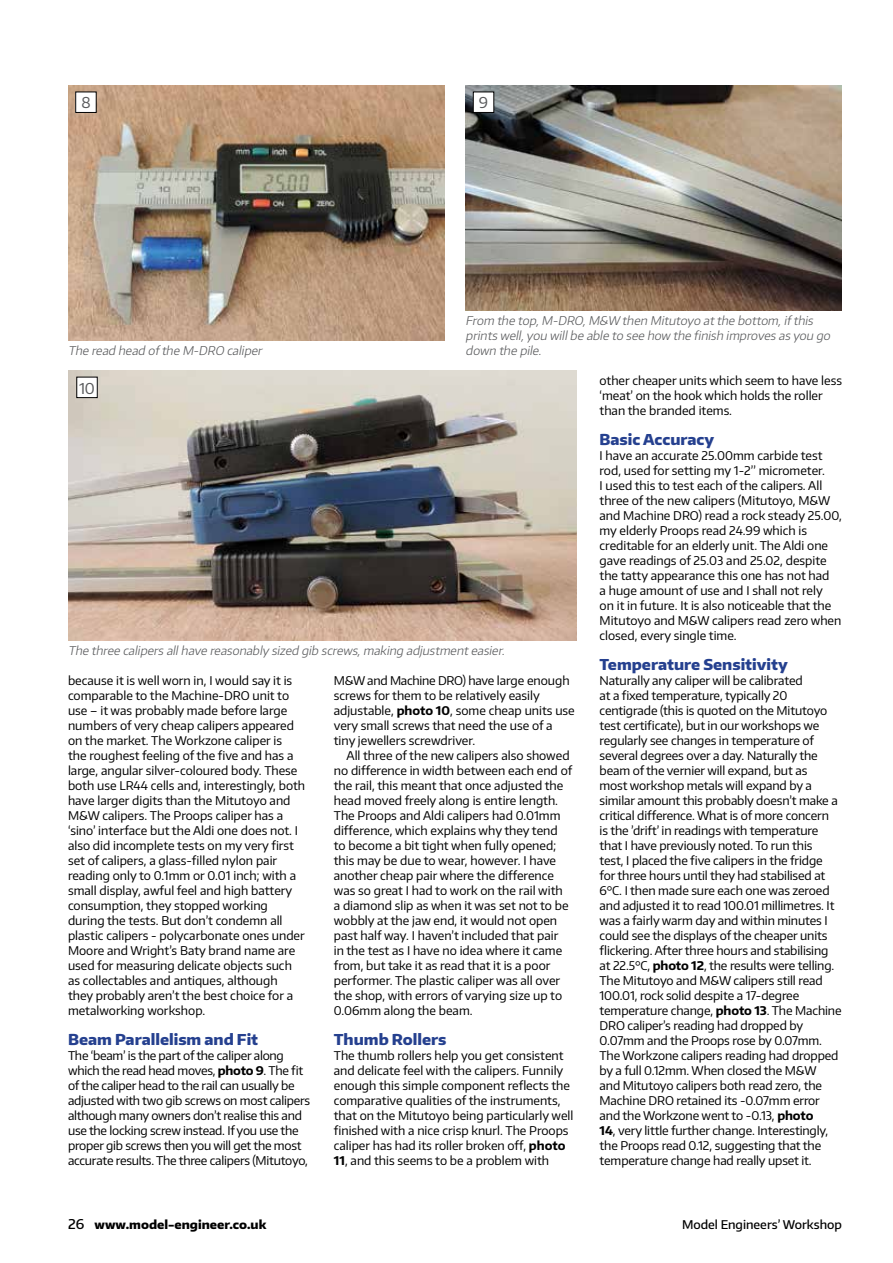
<style>
.page{position:relative;width:893px;height:1263px;background:#fff}
.page>*{position:absolute;margin:0;border:0;box-sizing:border-box;transform-origin:0 0}
.t1{font:800 15px "Encode Sans";color:#25408f}
.t2{font:15px "Encode Sans";color:#58595b}
.t3{font:12px/15px "Encode Sans";color:#000}
.t4{font:12px/15px "Encode Sans";letter-spacing:-.02em;color:#000}
.t5{font:italic 300 12px/15px "Encode Sans";color:#58595b}
.t6{font:800 12px "Encode Sans";color:#000}
.t7{font:500 12px "Encode Sans";color:#000}
.s1{font-weight:700}
.s2{font-weight:500;font-size:13.5px}
</style>
<div class="page">
<img style="left:68px;top:85px;width:376px;height:255px">
<img style="left:466px;top:85px;width:376px;height:225px">
<img style="left:68px;top:370px;width:508px;height:270px">
<div style="left:76px;top:92px;width:20px;height:20px;background:#fff"></div>
<div style="left:75px;top:92px;width:21px;height:21px;border:1px solid #000"></div>
<div style="left:473px;top:92px;width:21px;height:20px;background:#fff"></div>
<div style="left:473px;top:92px;width:21px;height:21px;border:1px solid #000"></div>
<div style="left:77px;top:377px;width:20px;height:21px;background:#fff"></div>
<p class="t2" style="left:81px;top:93px;width:11px">8</p>
<p class="t2" style="left:479px;top:93px;width:11px">9</p>
<p class="t5" style="left:68px;top:343px;width:198px">The read head ofthe M-DRO caliper</p>
<p class="t5" style="left:466px;top:313px;width:369px">From the top,M-DRO,M&amp;W then Mitutoyo atthe bottom,ifthis prints well,you willbe able to see how the finish improves as you go down the pile.</p>
<p class="t2" style="left:79px;top:378px;width:17px">10</p>
<p class="t5" style="left:68px;top:643px;width:441px">The three calipers allhave reasonably sized gib screws,making adjustmenteasier.</p>
<p class="t3" style="left:68px;top:673px;width:239px">because it is well worn in, I would say it is comparable to the Machine-DRO unit to use – it was probably made before large numbers of very cheap calipers appeared on the market. The Workzone caliper is<br>the roughest feeling of the five and has a large, angular silver-coloured body. These both use LR44 cells and, interestingly, both have larger digits than the Mitutoyo and M&amp;W calipers. The Proops caliper has a ‘sino’ interface but the Aldi one does not. I also did incomplete tests on my very first set of calipers, a glass-filled nylon pair reading only to 0.1mm or 0.01 inch; with a small display, awful feel and high battery consumption, they stopped working during the tests. But don’t condemn all plastic calipers - polycarbonate ones under Moore and Wright’s Baty brand name are used for measuring delicate objects such as collectables and antiques, although they probably aren’t the best choice for a metalworking workshop.</p>
<p class="t1" style="left:68px;top:1030px;width:192px">Beam Parallelism and Fit</p>
<p class="t4" style="left:68px;top:1048px;width:244px">The ‘beam’ is the part of the caliper along which the read head moves, <span class="s1">photo 9</span>. The fit of the caliper head to the rail can usually be adjusted with two gib screws on most calipers although many owners don’t realise this and use the locking screw instead. If you use the proper gib screws then you will get the most accurate results. The three calipers (Mitutoyo,</p>
<p class="t3" style="left:334px;top:673px;width:242px">M&amp;W and Machine DRO) have large enough screws for them to be relatively easily adjustable, <span class="s1">photo 10</span>, some cheap units use very small screws that need the use of a tiny jewellers screwdriver.</p>
<p class="t3" style="left:334px;top:748px;width:240px;text-indent:13px">All three of the new calipers also showed no difference in width between each end of the rail, this meant that once adjusted the head moved freely along is entire length.<br>The Proops and Aldi calipers had 0.01mm difference, which explains why they tend to become a bit tight when fully opened; this may be due to wear, however. I have another cheap pair where the difference was so great I had to work on the rail with<br>a diamond slip as when it was set not to be wobbly at the jaw end, it would not open past half way. I haven’t included that pair<br>in the test as I have no idea where it came from, but take it as read that it is a poor performer. The plastic caliper was all over the shop, with errors of varying size up to 0.06mm along the beam.</p>
<p class="t1" style="left:334px;top:1030px;width:114px">Thumb Rollers</p>
<p class="t3" style="left:334px;top:1048px;width:241px">The thumb rollers help you get consistent and delicate feel with the calipers. Funnily enough this simple component reflects the comparative qualities of the instruments, that on the Mitutoyo being particularly well finished with a nice crisp knurl. The Proops caliper has had its roller broken off, <span class="s1">photo 11</span>, and this seems to be a problem with</p>
<p class="t3" style="left:600px;top:373px;width:244px">other cheaper units which seem to have less ‘meat’ on the hook which holds the roller than the branded items.</p>
<p class="t1" style="left:600px;top:430px;width:116px">Basic Accuracy</p>
<p class="t3" style="left:600px;top:448px;width:244px">I have an accurate 25.00mm carbide test rod, used for setting my 1-2” micrometer.<br>I used this to test each of the calipers. All three of the new calipers (Mitutoyo, M&amp;W and Machine DRO) read a rock steady 25.00, my elderly Proops read 24.99 which is creditable for an elderly unit. The Aldi one gave readings of 25.03 and 25.02, despite the tatty appearance this one has not had<br>a huge amount of use and I shall not rely<br>on it in future. It is also noticeable that the Mitutoyo and M&amp;W calipers read zero when closed, every single time.</p>
<p class="t1" style="left:600px;top:655px;width:190px">Temperature Sensitivity</p>
<p class="t3" style="left:600px;top:673px;width:244px">Naturally any caliper will be calibrated<br>at a fixed temperature, typically 20 centigrade (this is quoted on the Mitutoyo test certificate), but in our workshops we regularly see changes in temperature of several degrees over a day. Naturally the beam of the vernier will expand, but as<br>most workshop metals will expand by a similar amount this probably doesn’t make a critical difference. What is of more concern<br>is the ’drift’ in readings with temperature that I have previously noted. To run this<br>test, I placed the five calipers in the fridge<br>for three hours until they had stabilised at 6°C. I then made sure each one was zeroed and adjusted it to read 100.01 millimetres. It was a fairly warm day and within minutes I could see the displays of the cheaper units flickering. After three hours and stabilising at 22.5°C, <span class="s1">photo 12</span>, the results were telling.<br>The Mitutoyo and M&amp;W calipers still read 100.01, rock solid despite a 17-degree temperature change, <span class="s1">photo 13</span>. The Machine DRO caliper’s reading had dropped by 0.07mm and the Proops rose by 0.07mm.<br>The Workzone calipers reading had dropped by a full 0.12mm. When closed the M&amp;W<br>and Mitutoyo calipers both read zero, the Machine DRO retained its -0.07mm error and the Workzone went to -0.13, <span class="s1">photo<br>14</span>, very little further change. Interestingly, the Proops read 0.12, suggesting that the temperature change had really upset it.</p>
<p class="t6" style="left:68px;top:1216px;width:200px"><span class="s2">26</span> www.model-engineer.co.uk</p>
<p class="t7" style="left:682px;top:1216px;width:161px">Model Engineers’ Workshop</p>
</div>
